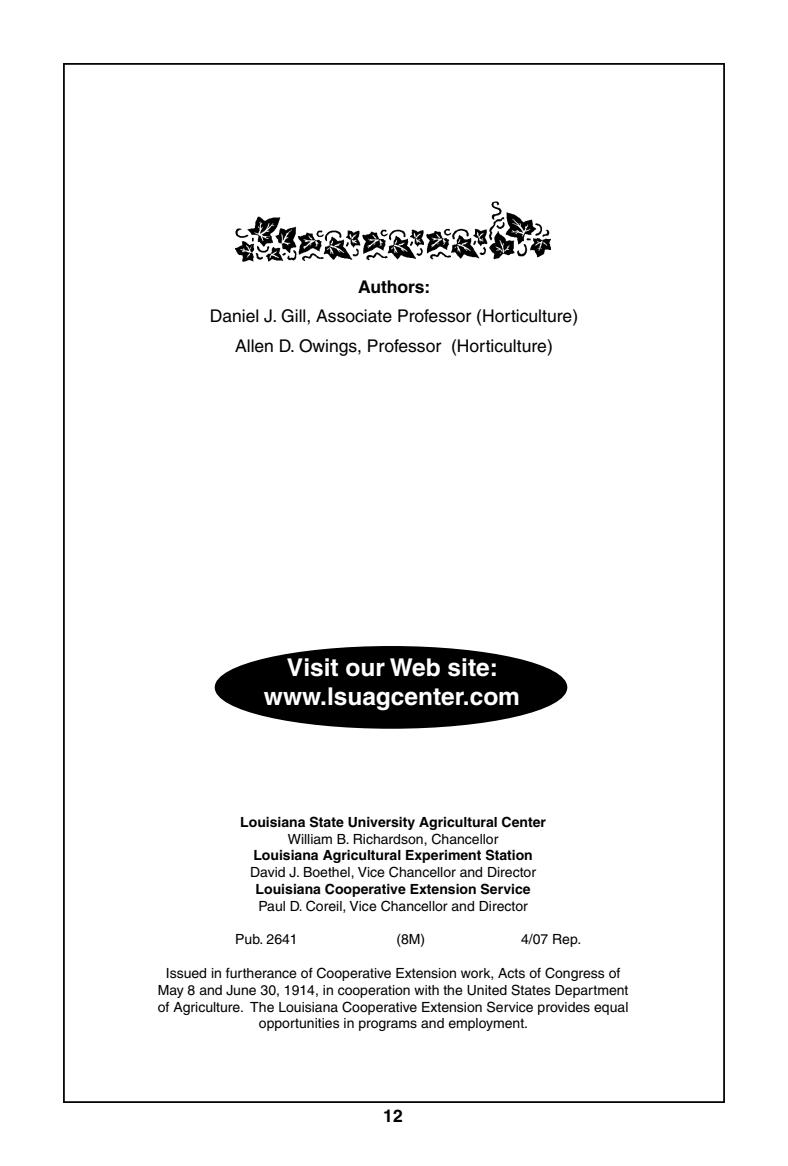
<style>
.page{position:relative;width:788px;height:1166px;background:#fff}
.page>*{position:absolute;margin:0;border:0;box-sizing:border-box;transform-origin:0 0}
.t1{font:700 24.5px/29.4px "Helvetica";color:#fff;text-align:center}
.t2{font:17.5px/29.2px "Helvetica";color:#000;text-align:center}
.t3{font:700 17.5px "Helvetica";color:#000}
.t4{font:14px/16.8px "Helvetica";color:#000;text-align:center}
.t5{font:700 14px "Helvetica";color:#000}
</style>
<div class="page">
<img style="left:235px;top:201px;width:315px;height:61px">
<div style="left:215px;top:647px;width:351px;height:81px;background:#000;border-radius:50%"></div>
<div style="left:215px;top:646px;width:352px;height:82px;border:2px solid #000;border-radius:50%"></div>
<p class="t3" style="left:358px;top:276px;width:74px">Authors:</p>
<p class="t2" style="left:210px;top:301px;width:370px">Daniel J. Gill, Associate Professor (Horticulture)<br>Allen D. Owings, Professor (Horticulture)</p>
<h1 class="t1" style="left:264px;top:652px;width:258px">Visit our Web site: www.lsuagcenter.com</h1>
<p class="t5" style="left:240px;top:813px;width:307px">Louisiana State University Agricultural Center</p>
<p class="t4" style="left:288px;top:830px;width:212px">William B. Richardson, Chancellor</p>
<p class="t5" style="left:253px;top:846px;width:281px">Louisiana Agricultural Experiment Station</p>
<p class="t4" style="left:250px;top:863px;width:287px">David J. Boethel, Vice Chancellor and Director</p>
<p class="t5" style="left:255px;top:880px;width:276px">Louisiana Cooperative Extension Service</p>
<p class="t4" style="left:258px;top:897px;width:271px">Paul D. Coreil, Vice Chancellor and Director</p>
<p class="t4" style="left:235px;top:931px;width:64px">Pub. 2641</p>
<p class="t4" style="left:396px;top:931px;width:30px">(8M)</p>
<p class="t4" style="left:521px;top:931px;width:62px">4/07 Rep.</p>
<p class="t4" style="left:158px;top:964px;width:472px">Issued in furtherance of Cooperative Extension work, Acts of Congress of May 8 and June 30, 1914, in cooperation with the United States Department of Agriculture. The Louisiana Cooperative Extension Service provides equal opportunities in programs and employment.</p>
<p class="t3" style="left:383px;top:1104px;width:10px">12</p>
</div>
